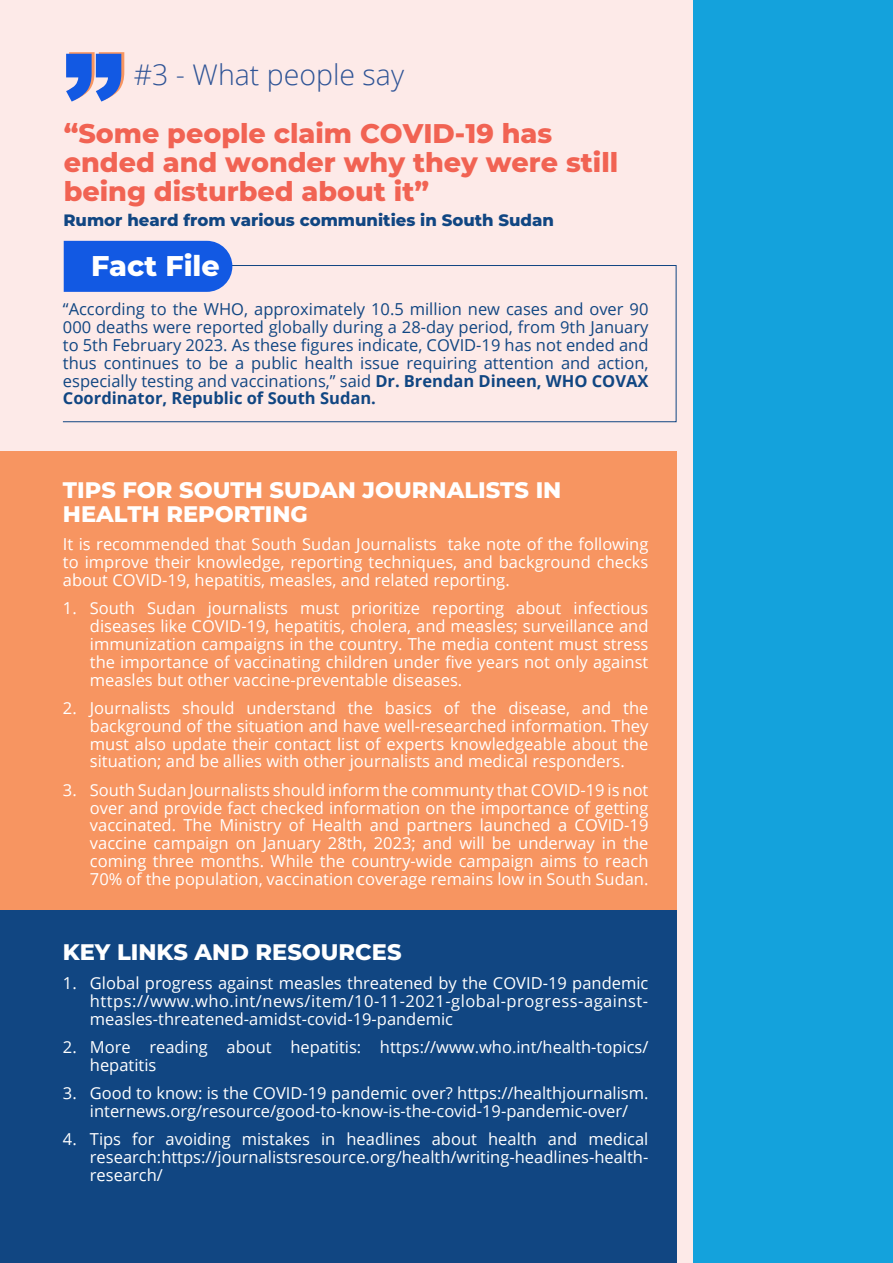
<style>
.page{position:relative;width:893px;height:1263px;background:#fdeae8}
.page>*{position:absolute;margin:0;border:0;box-sizing:border-box;transform-origin:0 0}
.t1{font:900 120px "Arial";color:#1259e3}
.t2{font:300 28.5px "Open Sans";color:#2f5496}
.t3{font:800 28.5px "Montserrat";color:#fff}
.t4{font:800 27px/29.1px "Montserrat";color:#f16353}
.t5{font:800 22.5px/24.3px "Montserrat";color:#fff}
.t6{font:16.5px/17.9px "Open Sans";color:#fff;text-align:justify}
.t7{font:16.5px/17.9px "Open Sans";color:#114682;text-align:justify}
.t8{font:800 16.5px "Montserrat";color:#114682}
.s1{font-weight:700}
</style>
<div class="page">
<div style="left:0;top:910px;width:676px;height:353px;background:#114682"></div>
<div style="left:0;top:451px;width:676px;height:459px;background:#f79561"></div>
<div style="left:693px;top:0;width:200px;height:1263px;background:#14a2dc"></div>
<svg style="left:62px;top:265px;width:615px;height:157px"></svg>
<div style="left:64px;top:241px;width:168px;height:51px;background:#1259e3"></div>
<p class="t1" style="left:63px;top:11px;width:61px">”</p>
<p class="t2" style="left:134px;top:55px;width:272px">#3 - What people say</p>
<p class="t4" style="left:64px;top:118px;width:556px">“Some people claim COVID-19 has ended and wonder why they were still being disturbed about it”</p>
<p class="t8" style="left:63px;top:208px;width:492px">Rumor heard from various communities in South Sudan</p>
<p class="t3" style="left:91px;top:245px;width:130px">Fact File</p>
<p class="t7" style="left:63px;top:300px;width:587px">“According to the WHO, approximately 10.5 million new cases and over 90<br>000 deaths were reported globally during a 28-day period, from 9th January to 5th February 2023. As these figures indicate, COVID-19 has not ended and thus continues to be a public health issue requiring attention and action, especially testing and vaccinations,” said <span class="s1">Dr. Brendan Dineen, WHO COVAX Coordinator, Republic of South Sudan.</span></p>
<p class="t5" style="left:63px;top:476px;width:500px">TIPS FOR SOUTH SUDAN JOURNALISTS IN<br>HEALTH REPORTING</p>
<p class="t6" style="left:63px;top:535px;width:587px">It is recommended that South Sudan Journalists take note of the following to improve their knowledge, reporting techniques, and background checks about COVID-19, hepatitis, measles, and related reporting.</p>
<p class="t6" style="left:90px;top:599px;width:560px;text-indent:-27px">1. South Sudan journalists must prioritize reporting about infectious diseases like COVID-19, hepatitis, cholera, and measles; surveillance and immunization campaigns in the country. The media content must stress the importance of vaccinating children under five years not only against measles but other vaccine-preventable diseases.</p>
<p class="t6" style="left:90px;top:699px;width:560px;text-indent:-27px">2. Journalists should understand the basics of the disease, and the background of the situation and have well-researched information. They must also update their contact list of experts knowledgeable about the situation; and be allies with other journalists and medical responders.</p>
<p class="t6" style="left:90px;top:780px;width:560px;text-indent:-27px">3. South Sudan Journalists should inform the communty that COVID-19 is not over and provide fact checked information on the importance of getting vaccinated. The Ministry of Health and partners launched a COVID-19 vaccine campaign on January 28th, 2023; and will be underway in the coming three months. While the country-wide campaign aims to reach 70% of the population, vaccination coverage remains low in South Sudan.</p>
<p class="t5" style="left:63px;top:939px;width:340px">KEY LINKS AND RESOURCES</p>
<p class="t6" style="left:90px;top:973px;width:560px;text-indent:-27px">1. Global progress against measles threatened by the COVID-19 pandemic https://www.who.int/news/item/10-11-2021-global-progress-against&shy;measles-threatened-amidst-covid-19-pandemic</p>
<p class="t6" style="left:90px;top:1037px;width:560px;text-indent:-27px">2. More reading about hepatitis: https://www.who.int/health-topics/ hepatitis</p>
<p class="t6" style="left:63px;top:1084px;width:587px;text-align:center">3. Good to know: is the COVID-19 pandemic over? https://healthjournalism. internews.org/resource/good-to-know-is-the-covid-19-pandemic-over/</p>
<p class="t6" style="left:90px;top:1130px;width:560px;text-indent:-27px">4. Tips for avoiding mistakes in headlines about health and medical research:https://journalistsresource.org/health/writing-headlines-health&shy;research/</p>
</div>
